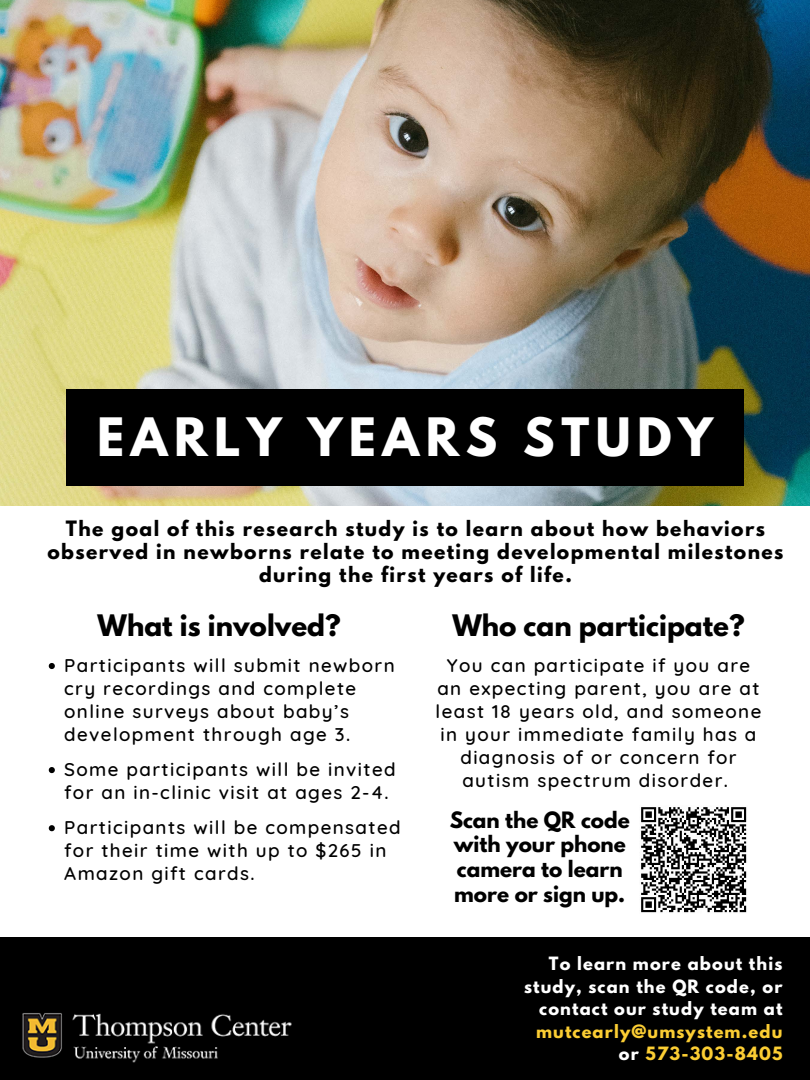
<style>
.page{position:relative;width:810px;height:1080px;background:#fff}
.page>*{position:absolute;margin:0;border:0;box-sizing:border-box;transform-origin:0 0}
.t1{font:700 46.88px "League Spartan";letter-spacing:.14em;color:#fff}
.t2{font:700 26.25px "League Spartan";color:#000}
.t3{font:700 20px/24.9px "League Spartan";color:#000}
.t4{font:500 18.75px/23px "Quicksand";letter-spacing:.075em;color:#000}
.t5{font:700 18.75px/23px "League Spartan";letter-spacing:.075em;color:#000;text-align:center}
.t6{font:700 16.25px/22.5px "League Spartan";letter-spacing:.07em;color:#fff;text-align:right}
.t7{font:700 16.25px/22.5px "League Spartan";letter-spacing:.07em;color:#fbcd33;text-align:right}
.s1{color:#fff}
</style>
<div class="page">
<img style="left:0;top:0;width:810px;height:505px">
<div style="left:66px;top:389px;width:678px;height:97px;background:#000"></div>
<svg style="left:49px;top:663px;width:6px;height:6px"></svg>
<svg style="left:49px;top:767px;width:6px;height:6px"></svg>
<svg style="left:49px;top:825px;width:6px;height:6px"></svg>
<img style="left:641px;top:807px;width:106px;height:106px">
<div style="left:0;top:938px;width:810px;height:142px;background:#000"></div>
<img style="left:22px;top:1013px;width:270px;height:50px">
<h1 class="t1" style="left:97px;top:413px;width:617px">EARLY YEARS STUDY</h1>
<p class="t5" style="left:48px;top:519px;width:737px">The goal of this research study is to learn about how behaviors observed in newborns relate to meeting developmental milestones during the first years of life.</p>
<h2 class="t2" style="left:98px;top:612px;width:245px">What is involved?</h2>
<h2 class="t2" style="left:452px;top:612px;width:294px">Who can participate?</h2>
<p class="t4" style="left:64px;top:653px;width:332px">Participants will submit newborn cry recordings and complete online surveys about baby’s development through age 3.</p>
<p class="t4" style="left:64px;top:757px;width:333px">Some participants will be invited for an in-clinic visit at ages 2-4.</p>
<p class="t4" style="left:64px;top:816px;width:338px">Participants will be compensated for their time with up to $265 in<br>Amazon gift cards.</p>
<p class="t3" style="left:450px;top:810px;width:182px">Scan the QR code with your phone camera to learn more or sign up.</p>
<p class="t4" style="left:436px;top:653px;width:327px;text-align:center">You can participate if you are an expecting parent, you are at least 18 years old, and someone in your immediate family has a diagnosis of or concern for autism spectrum disorder.</p>
<p class="t6" style="left:524px;top:955px;width:260px">To learn more about this study, scan the QR code, or contact our study team at</p>
<p class="t7" style="left:536px;top:1022px;width:248px">mutcearly@umsystem.edu <span class="s1">or</span> 573-303-8405</p>
</div>
